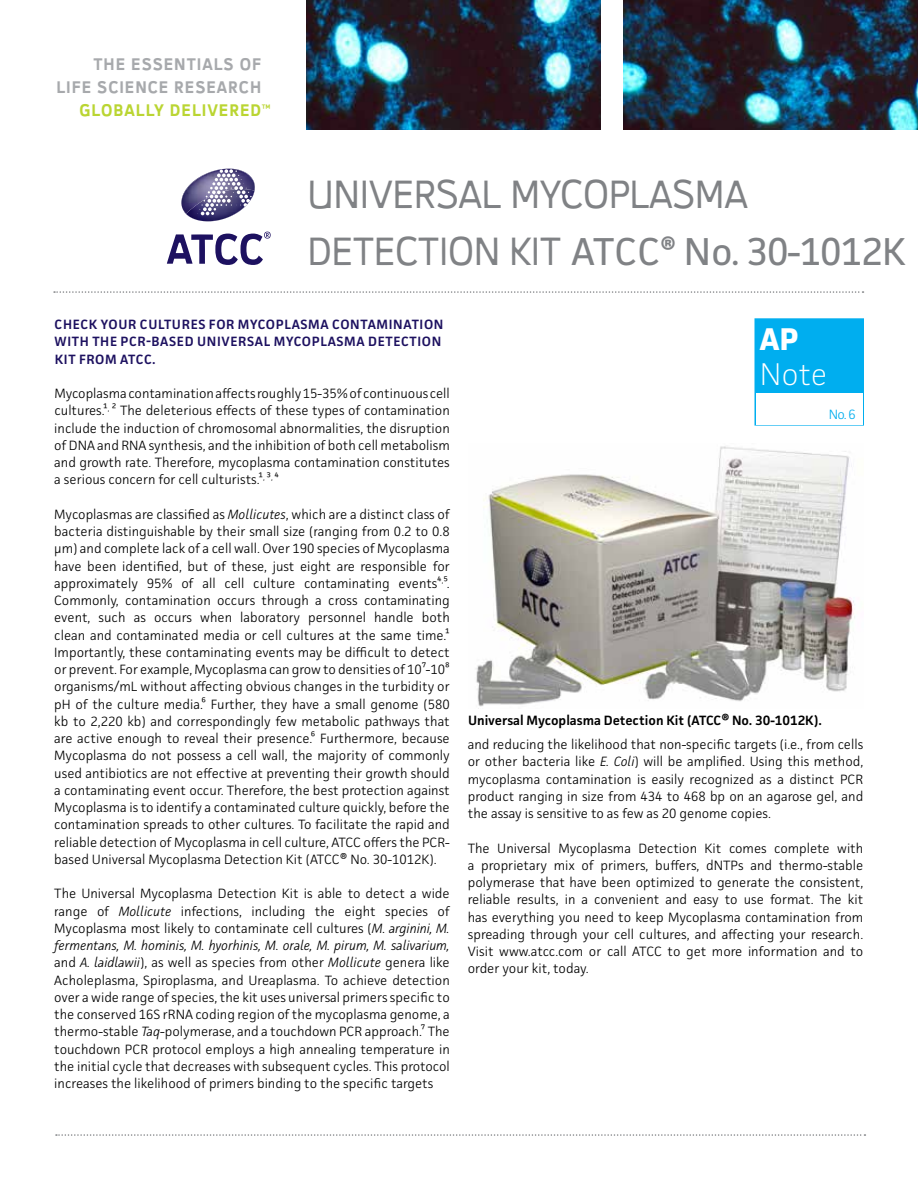
<style>
.page{position:relative;width:918px;height:1188px;background:#fff}
.page>*{position:absolute;margin:0;border:0;box-sizing:border-box;transform-origin:0 0}
.t1{font:39px "Facit";letter-spacing:-.025em;color:#808285}
.t2{font:39px "Crank 8 Minus Two";letter-spacing:-.01em;color:#808285}
.t3{font:200 31.5px "Facit";color:#fff}
.t4{font:700 31.5px "Facit";color:#fff}
.t5{font:16.2px/23px "Crank 8 Plus Two";letter-spacing:.06em;color:#a7a9ac;text-align:right}
.t6{font:16.2px "Crank 8 Plus Two";letter-spacing:.06em;color:#bad532}
.t7{font:300 13.5px/17.2px "Facit";color:#000;text-align:justify}
.t8{font:600 13.5px/17.2px "Facit";letter-spacing:.05em;color:#1d1160}
.t9{font:600 13.5px "Facit";color:#000}
.t10{font:300 13.5px "Facit";color:#00aeef}
.s1{font-family:"Crank 8 Minus Two"}
.s2{font-style:italic}
</style>
<div class="page">
<img style="left:624px;top:0;width:294px;height:130px">
<img style="left:306px;top:0;width:294px;height:130px">
<svg style="left:181px;top:169px;width:74px;height:52px"></svg>
<svg style="left:167px;top:232px;width:104px;height:33px"></svg>
<svg style="left:54px;top:291px;width:810px;height:2px"></svg>
<svg style="left:56px;top:1134px;width:809px;height:2px"></svg>
<div style="left:754px;top:318px;width:110px;height:108px;background:#00aeef;border:2px solid #00aeef"></div>
<div style="left:756px;top:393px;width:106px;height:31px;background:#fff"></div>
<img style="left:476px;top:446px;width:379px;height:263px">
<p class="t5" style="left:56px;top:53px;width:206px">THE ESSENTIALS OF<br>LIFE SCIENCE RESEARCH</p>
<p class="t6" style="left:79px;top:100px;width:193px">GLOBALLY DELIVERED™</p>
<h1 class="t2" style="left:308px;top:172px;width:442px">UNIVERSAL MYCOPLASMA</h1>
<h1 class="t1" style="left:308px;top:227px;width:600px"><span class="s1">DETECTION KIT</span> ATCC<sup>®</sup> NO. 30-1012K</h1>
<p class="t8" style="left:55px;top:315px;width:390px">CHECK YOUR CULTURES FOR MYCOPLASMA CONTAMINATION<br>WITH THE PCR-BASED UNIVERSAL MYCOPLASMA DETECTION<br>KIT FROM ATCC.</p>
<p class="t7" style="left:54px;top:384px;width:397px">Mycoplasma contamination affects roughly 15-35% of continuous cell cultures.¹<sup>,</sup> ² The deleterious effects of these types of contamination include the induction of chromosomal abnormalities, the disruption of DNA and RNA synthesis, and the inhibition of both cell metabolism and growth rate. Therefore, mycoplasma contamination constitutes a serious concern for cell culturists.¹<sup>,</sup> ³<sup>,</sup> ⁴</p>
<p class="t7" style="left:54px;top:505px;width:397px">Mycoplasmas are classified as <span class="s2">Mollicutes</span>, which are a distinct class of bacteria distinguishable by their small size (ranging from 0.2 to 0.8 µm) and complete lack of a cell wall. Over 190 species of Mycoplasma have been identified, but of these, just eight are responsible for approximately 95% of all cell culture contaminating events⁴<sup>,</sup>⁵.<br>Commonly, contamination occurs through a cross contaminating event, such as occurs when laboratory personnel handle both clean and contaminated media or cell cultures at the same time.¹<br>Importantly, these contaminating events may be difficult to detect or prevent. For example, Mycoplasma can grow to densities of 10⁷-10⁸ organisms/mL without affecting obvious changes in the turbidity or pH of the culture media.⁶ Further, they have a small genome (580 kb to 2,220 kb) and correspondingly few metabolic pathways that are active enough to reveal their presence.⁶ Furthermore, because Mycoplasma do not possess a cell wall, the majority of commonly used antibiotics are not effective at preventing their growth should a contaminating event occur. Therefore, the best protection against Mycoplasma is to identify a contaminated culture quickly, before the contamination spreads to other cultures. To facilitate the rapid and reliable detection of Mycoplasma in cell culture, ATCC offers the PCR&shy;based Universal Mycoplasma Detection Kit (ATCC® No. 30-1012K).</p>
<p class="t7" style="left:54px;top:885px;width:397px">The Universal Mycoplasma Detection Kit is able to detect a wide range of <span class="s2">Mollicute</span> infections, including the eight species of Mycoplasma most likely to contaminate cell cultures (<span class="s2">M. arginini, M. fermentans, M. hominis, M. hyorhinis, M. orale, M. pirum, M. salivarium, </span>and <span class="s2">A. laidlawii</span>), as well as species from other <span class="s2">Mollicute</span> genera like Acholeplasma, Spiroplasma, and Ureaplasma. To achieve detection over a wide range of species, the kit uses universal primers specific to the conserved 16S rRNA coding region of the mycoplasma genome, a thermo-stable <span class="s2">Taq</span>-polymerase, and a touchdown PCR approach.⁷ The touchdown PCR protocol employs a high annealing temperature in the initial cycle that decreases with subsequent cycles. This protocol increases the likelihood of primers binding to the specific targets</p>
<h2 class="t4" style="left:760px;top:320px;width:40px">AP</h2>
<h2 class="t3" style="left:760px;top:354px;width:69px">Note</h2>
<p class="t10" style="left:829px;top:405px;width:29px">No. 6</p>
<p class="t9" style="left:468px;top:712px;width:355px">UNIVERSAL MYCOPLASMA DETECTION KIT (ATCC® NO. 30-1012K).</p>
<p class="t7" style="left:468px;top:736px;width:397px">and reducing the likelihood that non-specific targets (i.e., from cells or other bacteria like <span class="s2">E. Coli</span>) will be amplified. Using this method, mycoplasma contamination is easily recognized as a distinct PCR product ranging in size from 434 to 468 bp on an agarose gel, and the assay is sensitive to as few as 20 genome copies.</p>
<p class="t7" style="left:468px;top:839px;width:397px">The Universal Mycoplasma Detection Kit comes complete with a proprietary mix of primers, buffers, dNTPs and thermo-stable polymerase that have been optimized to generate the consistent, reliable results, in a convenient and easy to use format. The kit has everything you need to keep Mycoplasma contamination from spreading through your cell cultures, and affecting your research.<br>Visit www.atcc.com or call ATCC to get more information and to order your kit, today.</p>
</div>
